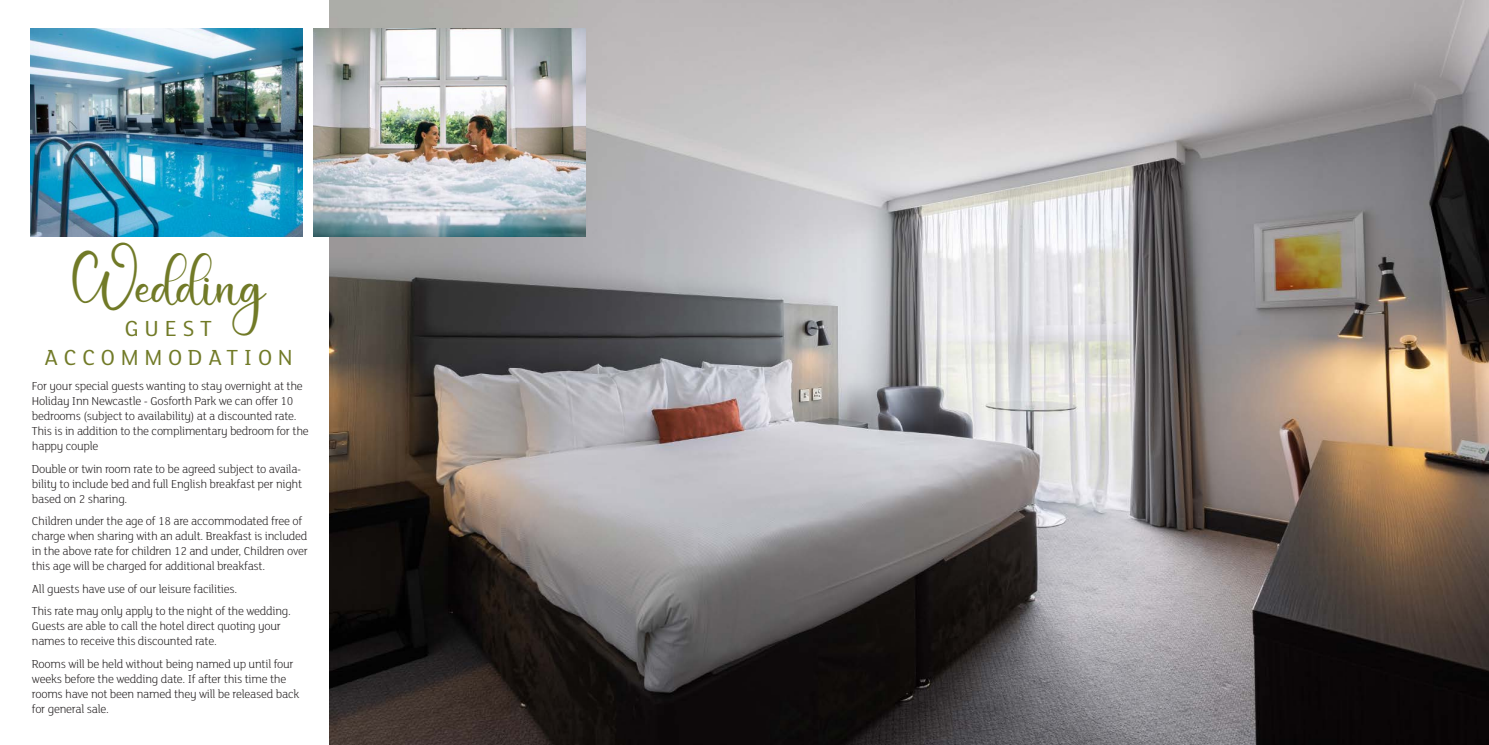
<style>
.page{position:relative;width:1489px;height:745px;background:#fff}
.page>*{position:absolute;margin:0;border:0;box-sizing:border-box;transform-origin:0 0}
.t1{font:45px "Wedding";color:#717a27}
.t2{font:23.75px/28.5px "FS Lola";letter-spacing:.24em;color:#717a27;text-align:center}
.t3{font:300 12.5px/15px "FS Lola";letter-spacing:-.02em;color:#231f20}
</style>
<div class="page">
<img style="left:330px;top:0;width:1158px;height:744px">
<img style="left:313px;top:28px;width:272px;height:208px">
<img style="left:31px;top:28px;width:272px;height:208px">
<h1 class="t1" style="left:72px;top:260px;width:194px">Weddin g</h1>
<h2 class="t2" style="left:44px;top:313px;width:250px">GUEST<br>ACCOMMODATION</h2>
<p class="t3" style="left:32px;top:378px;width:278px">For your special guests wanting to stay overnight at the Holiday Inn Newcastle - Gosforth Park we can offer 10 bedrooms (subject to availability) at a discounted rate.<br>This is in addition to the complimentary bedroom for the happy couple</p>
<p class="t3" style="left:32px;top:460px;width:272px;text-align:justify">Double or twin room rate to be agreed subject to availa&shy;bility to include bed and full English breakfast per night based on 2 sharing.</p>
<p class="t3" style="left:32px;top:513px;width:277px">Children under the age of 18 are accommodated free of charge when sharing with an adult. Breakfast is included in the above rate for children 12 and under, Children over this age will be charged for additional breakfast.</p>
<p class="t3" style="left:32px;top:576px;width:260px;line-height:22.5px">All guests have use of our leisure facilities.<br>This rate may only apply to the night of the wedding.</p>
<p class="t3" style="left:32px;top:618px;width:251px">Guests are able to call the hotel direct quoting your names to receive this discounted rate.</p>
<p class="t3" style="left:32px;top:655px;width:269px">Rooms will be held without being named up until four weeks before the wedding date. If after this time the rooms have not been named they will be released back for general sale.</p>
</div>
